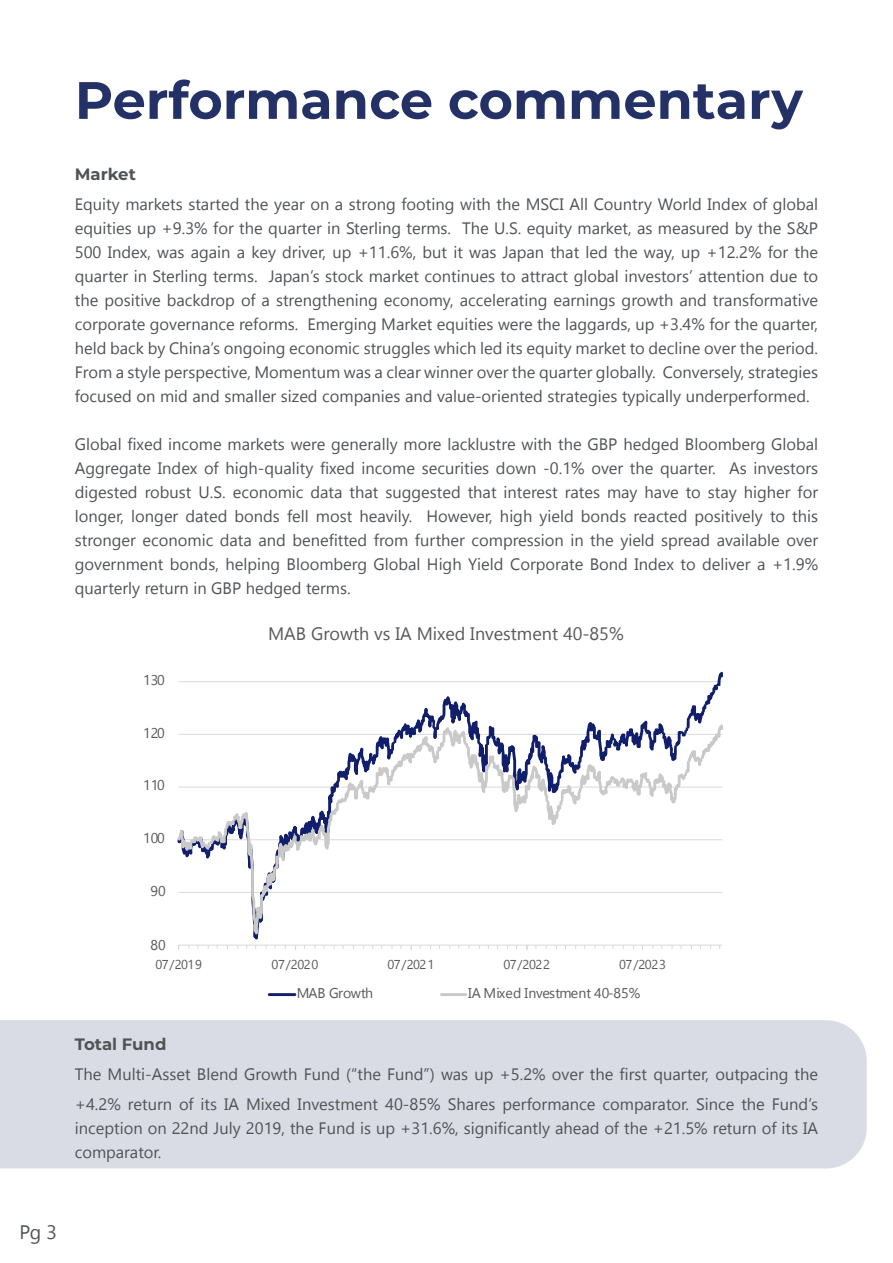
<style>
.page{position:relative;width:893px;height:1263px;background:#fff}
.page>*{position:absolute;margin:0;border:0;box-sizing:border-box;transform-origin:0 0}
._35_Bold_Left{font:700 52.5px "Montserrat";color:#233167}
.t1{font:19.5px "Gadugi";color:#505355}
.t2{font:18px "Gadugi";color:#595959}
._11_16_Reg_JU_Left{font:16.5px/24px "Gadugi";color:#505355}
._11_16_Reg_JU_Left-2{font:700 16.5px "Montserrat";color:#505355}
.t3{font:14.1px "Gadugi";letter-spacing:-.005em;color:#595959}
.t4{font:14.1px "Gadugi";letter-spacing:-.04em;color:#595959}
.t5{font:12.9px "Gadugi";letter-spacing:-.04em;color:#595959}
</style>
<div class="page">
<div style="left:0;top:1020px;width:867px;height:148px;background:#d9dce5"></div>
<hr style="left:179px;top:945px;width:543px;height:1px;background:#d9d9d9">
<svg style="left:178px;top:672px;width:545px;height:268px"></svg>
<svg style="left:178px;top:724px;width:545px;height:211px"></svg>
<hr style="left:269px;top:993px;width:26px;height:3px;background:#111e6c">
<hr style="left:441px;top:993px;width:25px;height:3px;background:#c9c9c9">
<p class="_35_Bold_Left" style="left:75px;top:62px;width:730px">Performance commentary</p>
<p class="_11_16_Reg_JU_Left-2" style="left:75px;top:162px;width:63px">Market</p>
<p class="_11_16_Reg_JU_Left" style="left:75px;top:192px;width:745px;text-align:justify">Equity markets started the year on a strong footing with the MSCI All Country World Index of global equities up +9.3% for the quarter in Sterling terms. The U.S. equity market, as measured by the S&amp;P 500 Index, was again a key driver, up +11.6%, but it was Japan that led the way, up +12.2% for the quarter in Sterling terms. Japan’s stock market continues to attract global investors’ attention due to the positive backdrop of a strengthening economy, accelerating earnings growth and transformative corporate governance reforms. Emerging Market equities were the laggards, up +3.4% for the quarter, held back by China’s ongoing economic struggles which led its equity market to decline over the period.</p>
<p class="_11_16_Reg_JU_Left" style="left:75px;top:360px;width:745px">From a style perspective, Momentum was a clear winner over the quarter globally. Conversely, strategies focused on mid and smaller sized companies and value-oriented strategies typically underperformed.</p>
<p class="_11_16_Reg_JU_Left" style="left:75px;top:432px;width:745px;text-align:justify">Global fixed income markets were generally more lacklustre with the GBP hedged Bloomberg Global Aggregate Index of high-quality fixed income securities down -0.1% over the quarter. As investors digested robust U.S. economic data that suggested that interest rates may have to stay higher for longer, longer dated bonds fell most heavily. However, high yield bonds reacted positively to this stronger economic data and benefitted from further compression in the yield spread available over government bonds, helping Bloomberg Global High Yield Corporate Bond Index to deliver a +1.9% quarterly return in GBP hedged terms.</p>
<p class="t3" style="left:143px;top:671px;width:23px">130</p>
<p class="t3" style="left:143px;top:724px;width:23px">120</p>
<p class="t3" style="left:143px;top:777px;width:23px">110</p>
<p class="t3" style="left:143px;top:829px;width:23px">100</p>
<p class="t3" style="left:150px;top:882px;width:17px">90</p>
<p class="t3" style="left:150px;top:936px;width:17px">80</p>
<p class="t2" style="left:268px;top:623px;width:357px">MAB Growth vs IA Mixed Investment 40-85%</p>
<p class="t5" style="left:155px;top:956px;width:48px">07/2019</p>
<p class="t5" style="left:272px;top:956px;width:48px">07/2020</p>
<p class="t5" style="left:387px;top:956px;width:48px">07/2021</p>
<p class="t5" style="left:503px;top:956px;width:48px">07/2022</p>
<p class="t5" style="left:619px;top:956px;width:48px">07/2023</p>
<p class="t4" style="left:297px;top:985px;width:78px">MAB Growth</p>
<p class="t3" style="left:468px;top:985px;width:174px">IA Mixed Investment 40-85%</p>
<p class="_11_16_Reg_JU_Left-2" style="left:75px;top:1032px;width:93px">Total Fund</p>
<p class="_11_16_Reg_JU_Left" style="left:75px;top:1059px;width:745px;line-height:30px">The Multi-Asset Blend Growth Fund (“the Fund”) was up +5.2% over the first quarter, outpacing the +4.2% return of its IA Mixed Investment 40-85% Shares performance comparator. Since the Fund’s</p>
<p class="_11_16_Reg_JU_Left" style="left:75px;top:1116px;width:745px">inception on 22nd July 2019, the Fund is up +31.6%, significantly ahead of the +21.5% return of its IA comparator.</p>
<p class="t1" style="left:19px;top:1220px;width:39px">Pg 3</p>
</div>
